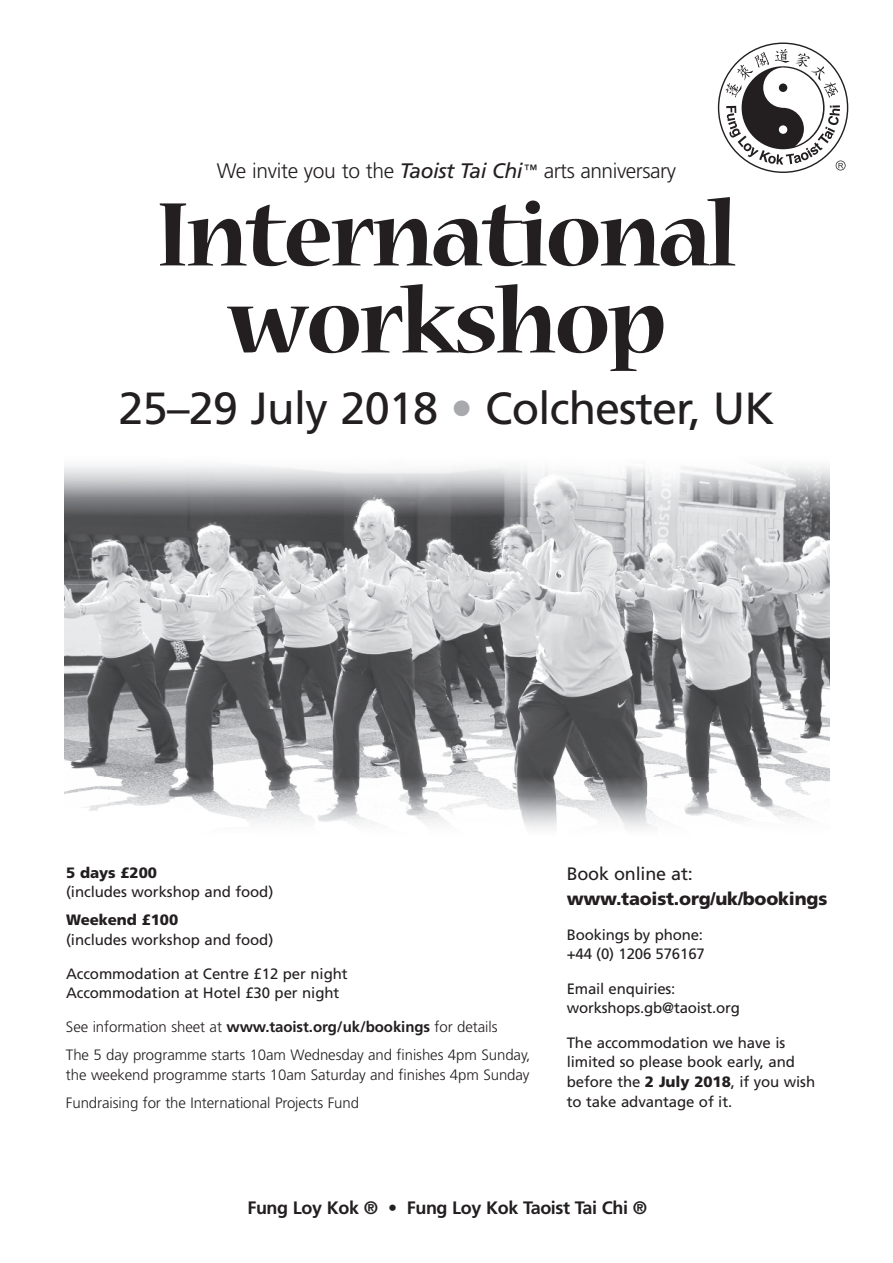
<style>
.page{position:relative;width:893px;height:1263px;background:#fff}
.page>*{position:absolute;margin:0;border:0;box-sizing:border-box;transform-origin:0 0}
.t1{font:700 100.5px/87px "Nueva Std";letter-spacing:-.025em;color:#231f20;text-align:center}
.t2{font:45px "Frutiger";letter-spacing:-.02em;color:#231f20}
.t3{font:300 21px "Frutiger";letter-spacing:-.02em;color:#231f20}
.t4{font:700 18px "Frutiger";letter-spacing:-.02em;color:#231f20}
.t5{font:900 18px "Frutiger";letter-spacing:-.01em;color:#231f20}
.t6{font:18px "Frutiger";letter-spacing:-.01em;color:#231f20}
.t7{font:15px/19.5px "Frutiger";letter-spacing:-.005em;color:#231f20}
.t8{font:300 15px/28px "Frutiger";letter-spacing:-.005em;color:#231f20}
.t9{font:900 15px "Frutiger";letter-spacing:-.005em;color:#231f20}
.s1{font-weight:400;font-style:italic}
.s2{color:#a8a9ad}
.s3{font-weight:700}
.s4{font-weight:900}
</style>
<div class="page">
<svg style="left:726px;top:49px;width:120px;height:121px"></svg>
<img style="left:65px;top:516px;width:765px;height:261px">
<img style="left:65px;top:465px;width:765px;height:51px">
<img style="left:65px;top:777px;width:765px;height:52px">
<h3 class="t3" style="left:217px;top:163px;width:461px">We invite you to the <span class="s1">Taoist Tai Chi</span><sup>™</sup> arts anniversary</h3>
<h1 class="t1" style="left:157px;top:196px;width:581px">International workshop</h1>
<h2 class="t2" style="left:119px;top:391px;width:657px">25–29 July 2018 <span class="s2">•</span> Colchester, UK</h2>
<p class="t9" style="left:66px;top:866px;width:92px">5 days £200</p>
<p class="t7" style="left:66px;top:883px;width:209px">(includes workshop and food)</p>
<p class="t9" style="left:66px;top:914px;width:114px">Weekend £100</p>
<p class="t7" style="left:66px;top:931px;width:209px">(includes workshop and food)</p>
<p class="t7" style="left:66px;top:965px;width:283px">Accommodation at Centre £12 per night<br>Accommodation at Hotel £30 per night</p>
<p class="t8" style="left:66px;top:1014px;width:466px">See information sheet at <span class="s3">www.taoist.org/uk/bookings</span> for details<br>The 5 day programme starts 10am Wednesday and finishes 4pm Sunday,</p>
<p class="t8" style="left:66px;top:1062px;width:465px">the weekend programme starts 10am Saturday and finishes 4pm Sunday<br>Fundraising for the International Projects Fund</p>
<p class="t6" style="left:567px;top:866px;width:128px">Book online at:</p>
<p class="t5" style="left:567px;top:892px;width:262px">www.taoist.org/uk/bookings</p>
<p class="t7" style="left:567px;top:926px;width:140px">Bookings by phone: +44 (0) 1206 576167</p>
<p class="t7" style="left:567px;top:980px;width:175px">Email enquiries: workshops.gb@taoist.org</p>
<p class="t7" style="left:567px;top:1034px;width:250px">The accommodation we have is limited so please book early, and before the <span class="s4">2 July 2018</span>, if you wish to take advantage of it.</p>
<p class="t4" style="left:247px;top:1200px;width:401px">Fung Loy Kok ® • Fung Loy Kok Taoist Tai Chi ®</p>
</div>
